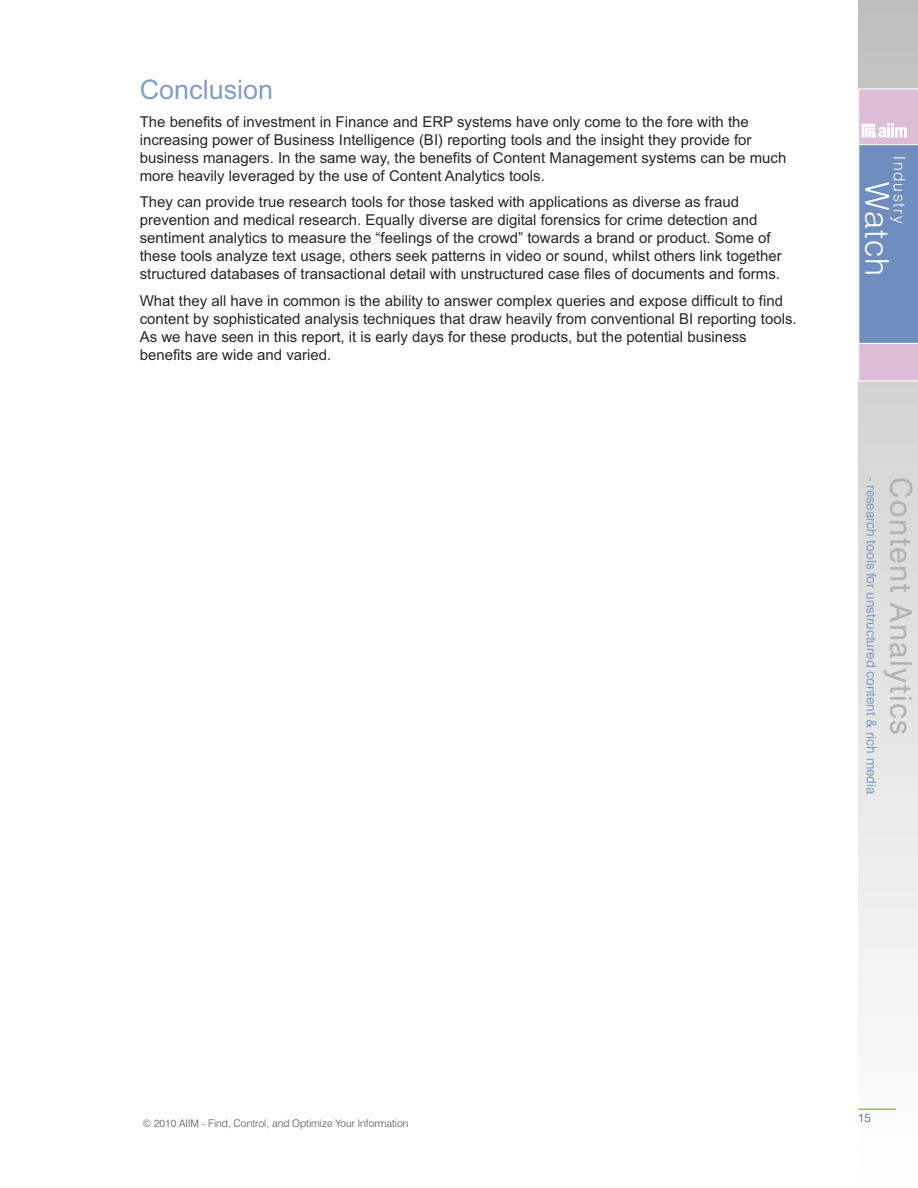
<style>
.page{position:relative;width:918px;height:1188px;background:#fff}
.page>*{position:absolute;margin:0;border:0;box-sizing:border-box;transform-origin:0 0}
.t1{font:300 33px "Swiss 721 BT";letter-spacing:.04em;color:#fff}
.t2{font:29.85px "Swiss 721 BT";letter-spacing:.05em;color:#b4b3b3}
.t3{font:27px "Arial";color:#849dc7}
.t4{font:300 16.2px "Swiss 721 BT";letter-spacing:.1em;color:#fff}
.t5{font:15px/18px "Arial";color:#272627}
.t6{font:13.35px "Swiss 721 BT";color:#849dc7}
.t7{font:300 12px "Swiss 721 BT";color:#325ca2}
.t8{font:300 10.5px "Swiss 721 BT";color:#525152}
</style>
<div class="page">
<svg style="left:859px;top:0;width:59px;height:999px"></svg>
<svg style="left:858px;top:88px;width:60px;height:293px;background:#9aa4ca"></svg>
<hr style="left:859px;top:1108px;width:37px;height:2px;background:#9bbb48">
<h3 class="t3" style="left:140px;top:80px;width:135px">Conclusion</h3>
<p class="t5" style="left:140px;top:114px;width:648px">The benefits of investment in Finance and ERP systems have only come to the fore with the increasing power of Business Intelligence (BI) reporting tools and the insight they provide for business managers. In the same way, the benefits of Content Management systems can be much more heavily leveraged by the use of Content Analytics tools.</p>
<p class="t5" style="left:140px;top:195px;width:643px">They can provide true research tools for those tasked with applications as diverse as fraud prevention and medical research. Equally diverse are digital forensics for crime detection and sentiment analytics to measure the “feelings of the crowd” towards a brand or product. Some of these tools analyze text usage, others seek patterns in video or sound, whilst others link together structured databases of transactional detail with unstructured case files of documents and forms.</p>
<p class="t5" style="left:140px;top:293px;width:658px">What they all have in common is the ability to answer complex queries and expose difficult to find content by sophisticated analysis techniques that draw heavily from conventional BI reporting tools.<br>As we have seen in this report, it is early days for these products, but the potential business benefits are wide and varied.</p>
<p class="t4" style="left:906px;top:156px;width:68px;rotate:90deg">Industry</p>
<h1 class="t1" style="left:889px;top:182px;width:96px;rotate:90deg">Watch</h1>
<p class="t6" style="left:876px;top:477px;width:318px;rotate:90deg">- research tools for unstructured content &amp; rich media</p>
<h2 class="t2" style="left:912px;top:477px;width:259px;rotate:90deg">Content Analytics</h2>
<p class="t8" style="left:143px;top:1120px;width:268px">© 2010 AIIM - Find, Control, and Optimize Your Information</p>
<p class="t7" style="left:858px;top:1113px;width:14px">15</p>
</div>
